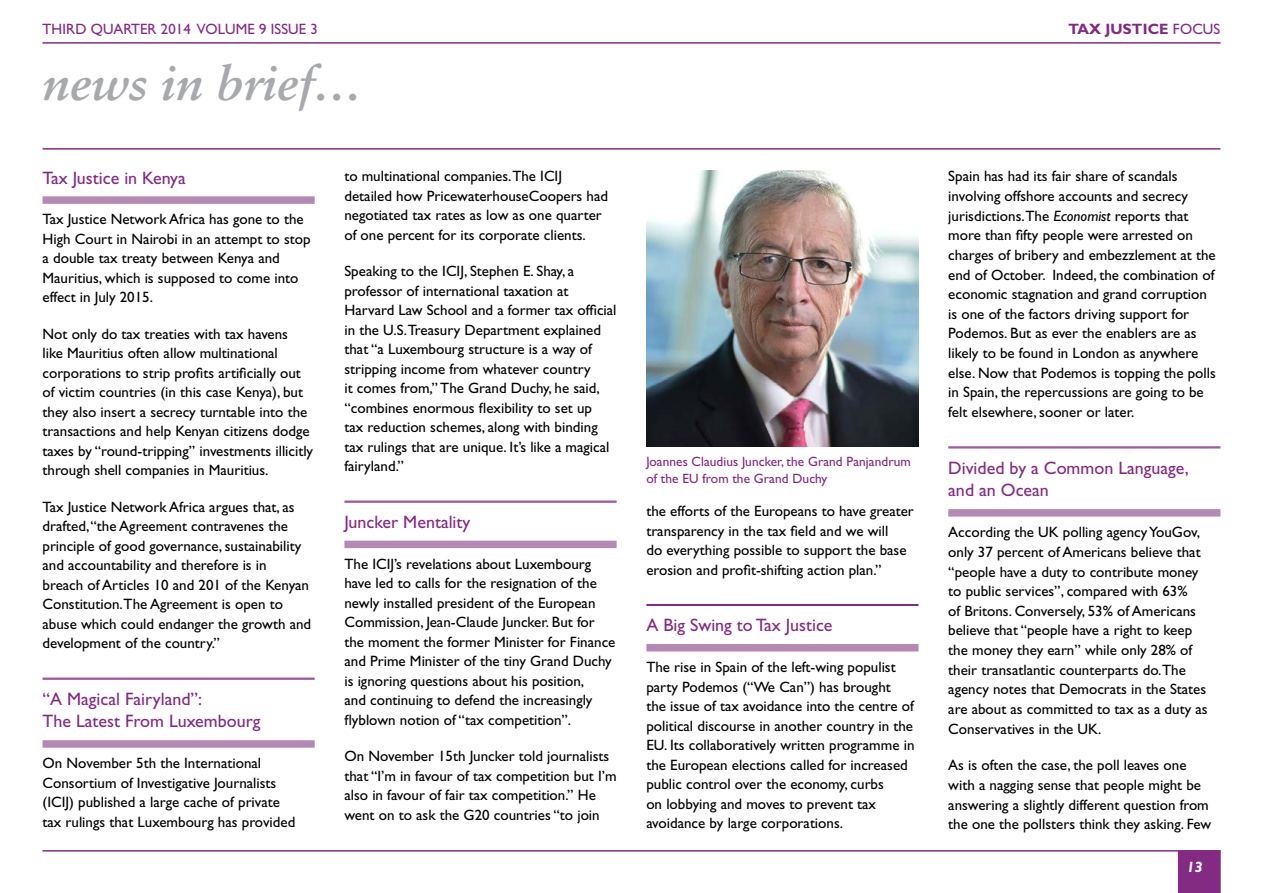
<style>
.page{position:relative;width:1263px;height:893px;background:#fff}
.page>*{position:absolute;margin:0;border:0;box-sizing:border-box;transform-origin:0 0}
.t1{font:italic 700 48px "Sabon";color:#a7a9ac}
.t2{font:18px/22.5px "Gill Sans";color:#832a82}
.t3{font:15px/19.5px "Gill Sans";color:#000}
.t4{font:15px "Gill Sans";letter-spacing:-.02em;color:#832a82}
.t5{font:700 15px "Gill Sans";color:#832a82}
.t6{font:italic 700 15px "Gill Sans";color:#fff}
.t7{font:13.5px/16.5px "Gill Sans";color:#832a82}
.s1{font-weight:400}
.s2{font-style:italic}
</style>
<div class="page">
<hr style="left:43px;top:43px;width:1177px;height:1px;background:#832a82">
<hr style="left:43px;top:850px;width:1177px;height:1px;background:#832a82">
<div style="left:1178px;top:851px;width:42px;height:42px;background:#832a82"></div>
<hr style="left:43px;top:148px;width:1177px;height:2px;background:#832a82">
<div style="left:43px;top:196px;width:272px;height:8px;background:#b48ab4"></div>
<hr style="left:43px;top:678px;width:272px;height:1px;background:#832a82">
<hr style="left:43px;top:679px;width:272px;height:1px;background:#832a82">
<div style="left:43px;top:740px;width:272px;height:8px;background:#b48ab4"></div>
<hr style="left:344px;top:501px;width:273px;height:1px;background:#832a82">
<hr style="left:344px;top:502px;width:273px;height:1px;background:#832a82">
<div style="left:344px;top:541px;width:273px;height:7px;background:#b48ab4"></div>
<hr style="left:646px;top:604px;width:272px;height:1px;background:#832a82">
<hr style="left:646px;top:605px;width:272px;height:1px;background:#832a82">
<div style="left:646px;top:644px;width:272px;height:7px;background:#b48ab4"></div>
<hr style="left:948px;top:447px;width:272px;height:1px;background:#832a82">
<hr style="left:948px;top:448px;width:272px;height:1px;background:#832a82">
<div style="left:948px;top:509px;width:272px;height:8px;background:#b48ab4"></div>
<img style="left:646px;top:170px;width:272px;height:276px">
<p class="t4" style="left:43px;top:20px;width:277px">THIRD QUARTER 2014 VOLUME 9 ISSUE 3</p>
<h1 class="t1" style="left:43px;top:55px;width:322px">news in brief…</h1>
<p class="t2" style="left:43px;top:166px;width:145px">Tax Justice in Kenya</p>
<p class="t3" style="left:43px;top:210px;width:270px">Tax Justice Network Africa has gone to the High Court in Nairobi in an attempt to stop a double tax treaty between Kenya and Mauritius, which is supposed to come into effect in July 2015.</p>
<p class="t3" style="left:43px;top:324px;width:272px">Not only do tax treaties with tax havens<br>like Mauritius often allow multinational corporations to strip profits artificially out of victim countries (in this case Kenya), but they also insert a secrecy turntable into the transactions and help Kenyan citizens dodge taxes by “round-tripping” investments illicitly through shell companies in Mauritius.</p>
<p class="t3" style="left:43px;top:497px;width:270px">Tax Justice Network Africa argues that, as drafted, “the Agreement contravenes the principle of good governance, sustainability and accountability and therefore is in breach of Articles 10 and 201 of the Kenyan Constitution.The Agreement is open to abuse which could endanger the growth and development of the country.”</p>
<p class="t2" style="left:43px;top:688px;width:220px">“A Magical Fairyland”:<br>The Latest From Luxembourg</p>
<p class="t3" style="left:43px;top:753px;width:254px">On November 5th the International Consortium of Investigative Journalists (ICIJ) published a large cache of private tax rulings that Luxembourg has provided</p>
<p class="t3" style="left:344px;top:167px;width:265px">to multinational companies.The ICIJ detailed how PricewaterhouseCoopers had negotiated tax rates as low as one quarter of one percent for its corporate clients.</p>
<p class="t3" style="left:344px;top:262px;width:274px">Speaking to the ICIJ, Stephen E. Shay, a professor of international taxation at Harvard Law School and a former tax official in the U.S.Treasury Department explained that “a Luxembourg structure is a way of stripping income from whatever country<br>it comes from,’’ The Grand Duchy, he said, “combines enormous flexibility to set up<br>tax reduction schemes, along with binding tax rulings that are unique. It’s like a magical fairyland.”</p>
<p class="t2" style="left:344px;top:511px;width:127px">Juncker Mentality</p>
<p class="t3" style="left:344px;top:554px;width:272px">The ICIJ’s revelations about Luxembourg have led to calls for the resignation of the newly installed president of the European Commission, Jean-Claude Juncker. But for the moment the former Minister for Finance and Prime Minister of the tiny Grand Duchy is ignoring questions about his position,<br>and continuing to defend the increasingly flyblown notion of “tax competition”.</p>
<p class="t3" style="left:344px;top:746px;width:274px">On November 15th Juncker told journalists that “I’m in favour of tax competition but I’m also in favour of fair tax competition.” He went on to ask the G20 countries “to join</p>
<p class="t7" style="left:646px;top:453px;width:266px">Joannes Claudius Juncker, the Grand Panjandrum of the EU from the Grand Duchy</p>
<p class="t3" style="left:646px;top:501px;width:269px">the efforts of the Europeans to have greater transparency in the tax field and we will<br>do everything possible to support the base erosion and profit-shifting action plan.”</p>
<p class="t2" style="left:646px;top:614px;width:188px">A Big Swing to Tax Justice</p>
<p class="t3" style="left:646px;top:657px;width:270px">The rise in Spain of the left-wing populist party Podemos (“We Can”) has brought<br>the issue of tax avoidance into the centre of political discourse in another country in the EU. Its collaboratively written programme in the European elections called for increased public control over the economy, curbs<br>on lobbying and moves to prevent tax avoidance by large corporations.</p>
<p class="t5" style="left:1068px;top:20px;width:154px">TAX JUSTICE <span class="s1">FOCUS</span></p>
<p class="t3" style="left:948px;top:167px;width:269px">Spain has had its fair share of scandals involving offshore accounts and secrecy jurisdictions.The <span class="s2">Economist</span> reports that more than fifty people were arrested on charges of bribery and embezzlement at the end of October. Indeed, the combination of economic stagnation and grand corruption is one of the factors driving support for Podemos. But as ever the enablers are as likely to be found in London as anywhere else. Now that Podemos is topping the polls in Spain, the repercussions are going to be felt elsewhere, sooner or later.</p>
<p class="t2" style="left:948px;top:456px;width:242px">Divided by a Common Language, and an Ocean</p>
<p class="t3" style="left:948px;top:522px;width:261px">According the UK polling agency YouGov, only 37 percent of Americans believe that “people have a duty to contribute money to public services”, compared with 63%<br>of Britons. Conversely, 53% of Americans believe that “people have a right to keep the money they earn” while only 28% of their transatlantic counterparts do.The agency notes that Democrats in the States are about as committed to tax as a duty as Conservatives in the UK.</p>
<p class="t3" style="left:948px;top:755px;width:264px">As is often the case, the poll leaves one with a nagging sense that people might be answering a slightly different question from the one the pollsters think they asking. Few</p>
<p class="t6" style="left:1187px;top:858px;width:18px">13</p>
</div>
